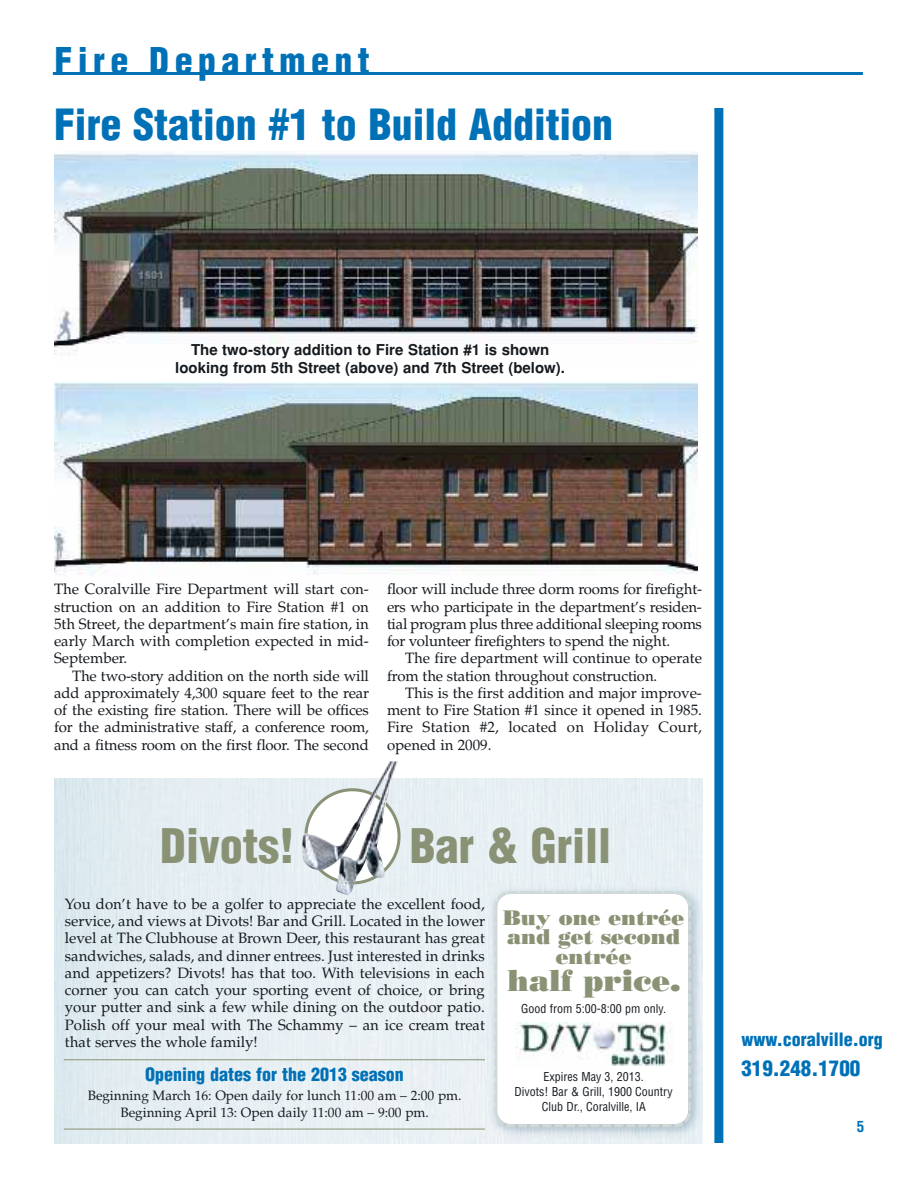
<style>
.page{position:relative;width:918px;height:1188px;background:#fff}
.page>*{position:absolute;margin:0;border:0;box-sizing:border-box;transform-origin:0 0}
.t1{font:900 condensed 46.5px "Helvetica";color:#8a9275}
.t2{font:900 condensed 42px "Helvetica";color:#0071b7}
.t3{font:900 condensed 36px "Helvetica";letter-spacing:.15em;color:#0071b7}
.t4{font:30px "Bodoni Poster";color:#8a9275}
.t5{font:21px/19.5px "Bodoni Poster";color:#8a9275;text-align:center}
.t6{font:900 condensed 21px "Helvetica";color:#0071b7}
.t7{font:900 condensed 18px "Helvetica";color:#0071b7}
.t8{font:15px/17.2px "Palatino";color:#161b20;text-align:justify}
.t9{font:700 15px/18px "Helvetica";color:#161b20;text-align:center}
.t10{font:700 condensed 15px "Helvetica";color:#0071b7}
.t11{font:13.5px/17.2px "Palatino";color:#161b20;text-align:center}
.t12{font:condensed 12px/15px "Helvetica";color:#161b20;text-align:center}
</style>
<div class="page">
<img style="left:54px;top:779px;width:648px;height:364px">
<div style="left:714px;top:108px;width:9px;height:1035px;background:#0071b7"></div>
<hr style="left:53px;top:72px;width:810px;height:3px;background:#0071b7">
<img style="left:55px;top:151px;width:643px;height:205px">
<img style="left:55px;top:383px;width:643px;height:192px">
<img style="left:486px;top:882px;width:217px;height:260px">
<svg style="left:493px;top:890px;width:200px;height:239px"></svg>
<svg style="left:503px;top:1121px;width:15px;height:8px"></svg>
<img style="left:516px;top:1023px;width:158px;height:43px">
<hr style="left:64px;top:1059px;width:421px;height:1px;background:#8a9275">
<hr style="left:64px;top:1129px;width:421px;height:1px;background:#8a9275">
<svg style="left:398px;top:788px;width:3px;height:96px"></svg>
<img style="left:302px;top:761px;width:96px;height:134px">
<h3 class="t3" style="left:54px;top:47px;width:317px">Fire Department</h3>
<h2 class="t2" style="left:54px;top:108px;width:561px">Fire Station #1 to Build Addition</h2>
<p class="t9" style="left:175px;top:342px;width:391px">The two-story addition to Fire Station #1 is shown looking from 5th Street (above) and 7th Street (below).</p>
<p class="t8" style="left:54px;top:582px;width:317px">The Coralville Fire Department will start con&shy;struction on an addition to Fire Station #1 on 5th Street, the department’s main fire station, in early March with completion expected in mid-September.</p>
<p class="t8" style="left:54px;top:669px;width:317px;text-indent:18px">The two-story addition on the north side will add approximately 4,300 square feet to the rear of the existing fire station. There will be offices for the administrative staff, a conference room, and a fitness room on the first floor. The second</p>
<p class="t8" style="left:387px;top:582px;width:316px">floor will include three dorm rooms for firefight&shy;ers who participate in the department’s residen&shy;tial program plus three additional sleeping rooms for volunteer firefighters to spend the night.</p>
<p class="t8" style="left:387px;top:651px;width:316px;text-indent:18px">The fire department will continue to operate from the station throughout construction.</p>
<p class="t8" style="left:387px;top:686px;width:317px;text-indent:18px">This is the first addition and major improve&shy;ment to Fire Station #1 since it opened in 1985.<br>Fire Station #2, located on Holiday Court, opened in 2009.</p>
<h1 class="t1" style="left:160px;top:828px;width:136px">Divots!</h1>
<h1 class="t1" style="left:410px;top:828px;width:203px">Bar &amp; Grill</h1>
<p class="t8" style="left:65px;top:897px;width:422px">You don’t have to be a golfer to appreciate the excellent food, service, and views at Divots! Bar and Grill. Located in the lower level at The Clubhouse at Brown Deer, this restaurant has great sandwiches, salads, and dinner entrees. Just interested in drinks and appetizers? Divots! has that too. With televisions in each corner you can catch your sporting event of choice, or bring your putter and sink a few while dining on the outdoor patio.<br>Polish off your meal with The Schammy – an ice cream treat that serves the whole family!</p>
<p class="t7" style="left:145px;top:1068px;width:260px">Opening dates for the 2013 season</p>
<p class="t11" style="left:88px;top:1088px;width:375px">Beginning March 16: Open daily for lunch 11:00 am – 2:00 pm.<br>Beginning April 13: Open daily 11:00 am – 9:00 pm.</p>
<h3 class="t5" style="left:503px;top:910px;width:182px">Buy one entrée and get second entrée</h3>
<h3 class="t4" style="left:507px;top:969px;width:174px">half price.</h3>
<p class="t12" style="left:521px;top:1002px;width:146px">Good from 5:00-8:00 pm only.</p>
<p class="t12" style="left:515px;top:1070px;width:160px">Expires May 3, 2013.<br>Divots! Bar &amp; Grill, 1900 Country<br>Club Dr., Coralville, IA</p>
<p class="t7" style="left:741px;top:1033px;width:143px">www.coralville.org</p>
<h3 class="t6" style="left:741px;top:1060px;width:120px">319.248.1700</h3>
<p class="t10" style="left:857px;top:1121px;width:9px">5</p>
</div>
